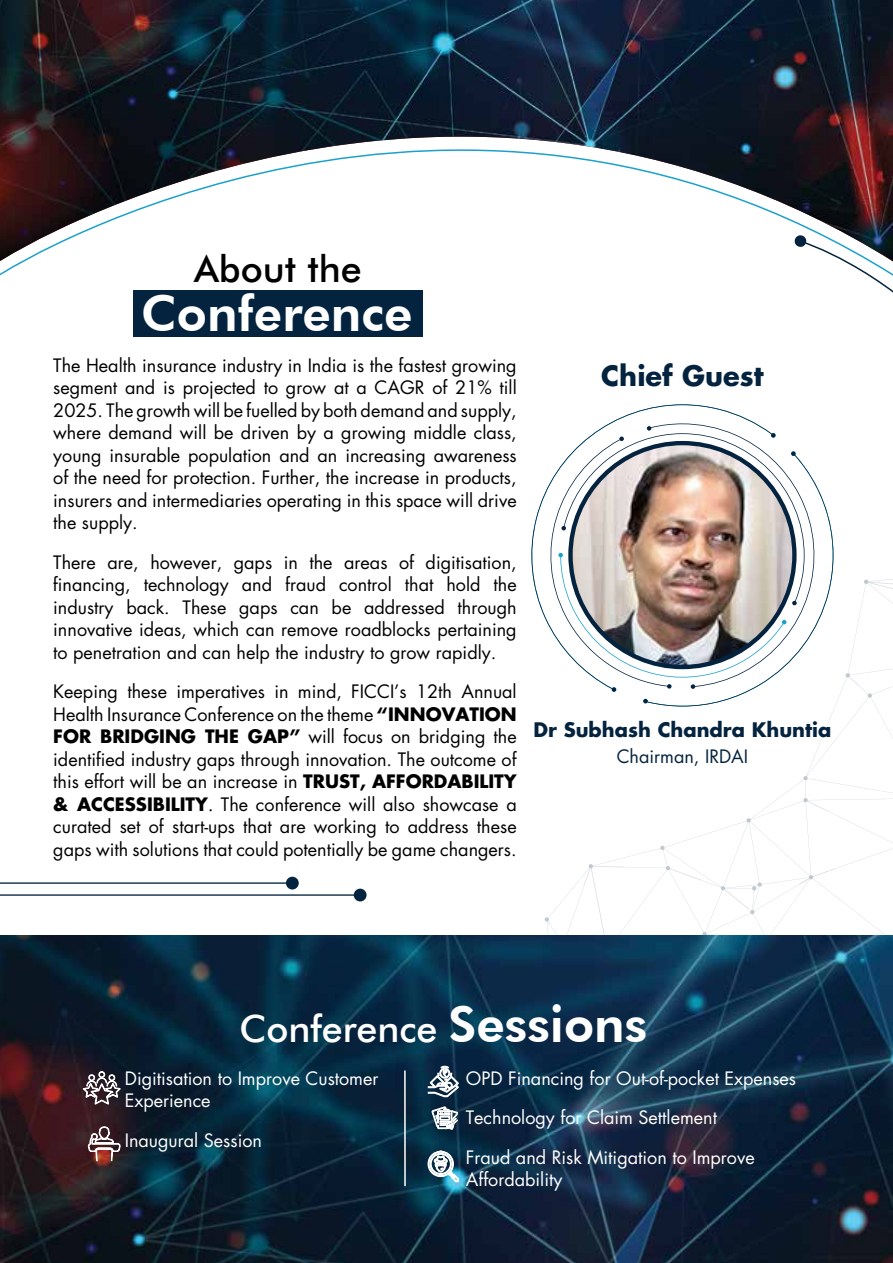
<style>
.page{position:relative;width:893px;height:1263px;background:#fff}
.page>*{position:absolute;margin:0;border:0;box-sizing:border-box;transform-origin:0 0}
.t1{font:800 49.5px "Futura BT";color:#fff}
.t2{font:500 37.5px "Futura BT";color:#fff}
.t3{font:500 37.5px "Futura BT";color:#000}
.t4{font:700 27.3px "Futura";color:#04233e}
.t5{font:700 19.5px "Futura";color:#04233e}
.t6{font:18px/22.5px "Futura";color:#000;text-align:justify}
.t7{font:18px/39.5px "Futura";color:#fff}
.t8{font:18px "Futura";color:#04233e}
.s1{font-weight:700}
.s2{font-style:inherit}
.s3{font-weight:800;font-size:49.5px}
</style>
<div class="page">
<img style="left:0;top:935px;width:893px;height:328px">
<svg style="left:867px;top:275px;width:26px;height:18px"></svg>
<div style="left:133px;top:290px;width:290px;height:46px;background:#04233e"></div>
<img style="left:0;top:0;width:893px;height:261px">
<hr style="left:0;top:894px;width:360px;height:2px;background:#04233e">
<div style="left:354px;top:889px;width:13px;height:12px;background:#04233e;border-radius:50%"></div>
<hr style="left:0;top:882px;width:292px;height:2px;background:#04233e">
<div style="left:286px;top:877px;width:13px;height:12px;background:#04233e;border-radius:50%"></div>
<hr style="left:404px;top:1070px;width:2px;height:116px;background:#fff">
<svg style="left:531px;top:404px;width:224px;height:164px"></svg>
<svg style="left:647px;top:423px;width:124px;height:10px"></svg>
<svg style="left:532px;top:433px;width:361px;height:535px"></svg>
<img style="left:570px;top:443px;width:224px;height:224px;border-radius:112px">
<svg style="left:82px;top:1071px;width:39px;height:112px;background:#594448"></svg>
<svg style="left:428px;top:1066px;width:31px;height:31px"></svg>
<svg style="left:431px;top:1106px;width:27px;height:27px"></svg>
<svg style="left:428px;top:1151px;width:31px;height:31px"></svg>
<h2 class="t3" style="left:194px;top:246px;width:169px">About the</h2>
<h1 class="t1" style="left:141px;top:283px;width:273px">Conference</h1>
<p class="t6" style="left:53px;top:353px;width:465px">The Health insurance industry in India is the fastest growing segment and is projected to grow at a CAGR of 21% till 2025. The growth will be fuelled by both demand and supply, where demand will be driven by a growing middle class, young insurable population and an increasing awareness of the need for protection. Further, the increase in products, insurers and intermediaries operating in this space will drive the supply.</p>
<p class="t6" style="left:53px;top:550px;width:465px">There are, however, gaps in the areas of digitisation, financing, technology and fraud control that hold the industry back. These gaps can be addressed through innovative ideas, which can remove roadblocks pertaining to penetration and can help the industry to grow rapidly.</p>
<p class="t6" style="left:53px;top:680px;width:465px">Keeping these imperatives in mind, FICCI’s 12th Annual Health Insurance Conference on the theme <span class="s1">“INNOVATION FOR BRIDGING THE GAP”</span> will focus on bridging the identified industry gaps through innovation. The outcome of this effort will be an increase in <span class="s1">TRUST, AFFORDABILITY &amp; ACCESSIBILITY</span><span class="s2">.</span> The conference will also showcase a curated set of start-ups that are working to address these gaps with solutions that could potentially be game changers.</p>
<h3 class="t4" style="left:601px;top:357px;width:164px">Chief Guest</h3>
<p class="t5" style="left:534px;top:716px;width:299px">Dr Subhash Chandra Khuntia</p>
<p class="t8" style="left:617px;top:744px;width:133px">Chairman, IRDAI</p>
<h2 class="t2" style="left:239px;top:1006px;width:409px">Conference <span class="s3">Sessions</span></h2>
<p class="t7" style="left:125px;top:1066px;width:255px;line-height:22.5px">Digitisation to Improve Customer<br>Experience</p>
<p class="t7" style="left:125px;top:1120px;width:139px">Inaugural Session</p>
<p class="t7" style="left:466px;top:1058px;width:332px">Opd Financing for Out-of-pocket Expenses<br>Technology for Claim Settlement<br>Fraud and Risk Mitigation to Improve</p>
<p class="t7" style="left:466px;top:1159px;width:98px">Affordability</p>
</div>
